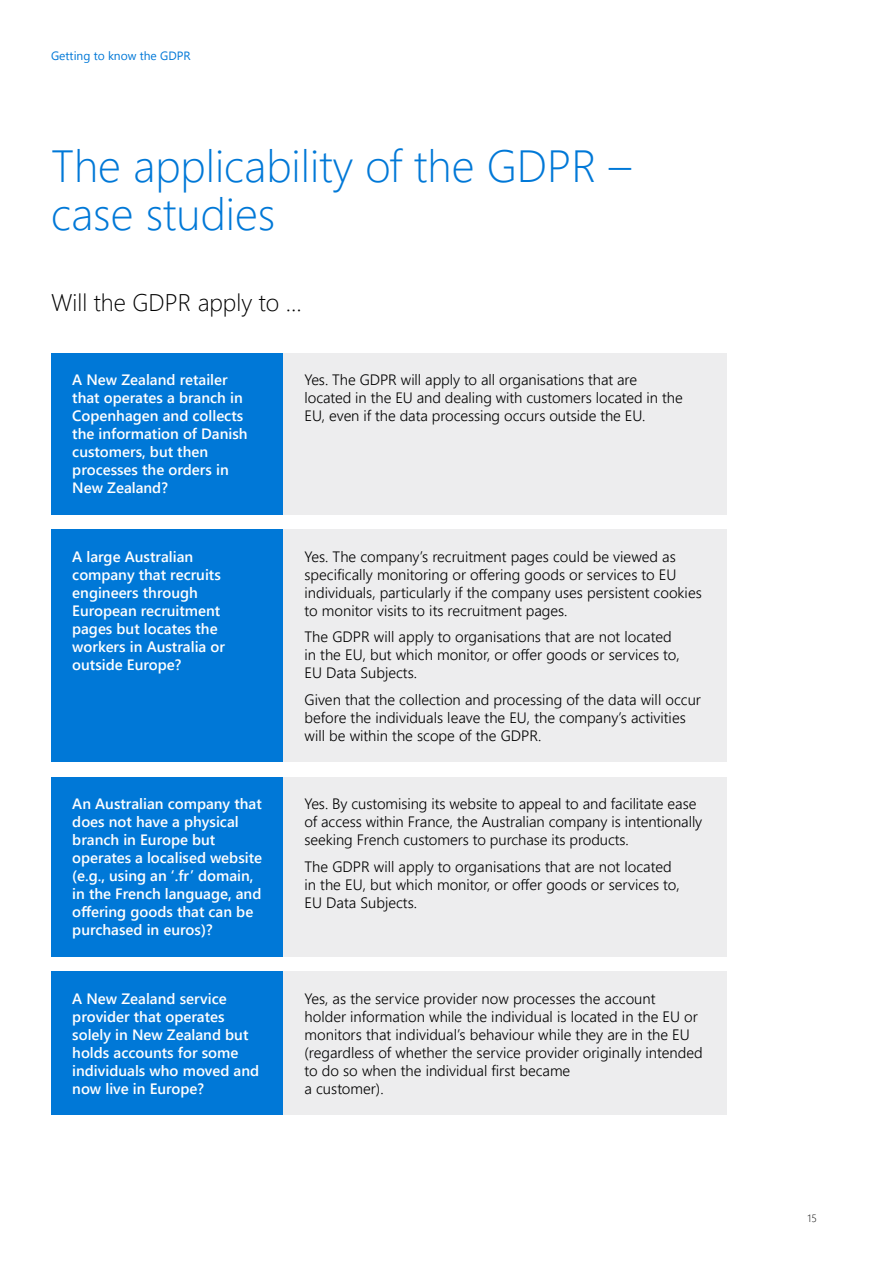
<style>
.page{position:relative;width:893px;height:1263px;background:#fff}
.page>*{position:absolute;margin:0;border:0;box-sizing:border-box;transform-origin:0 0}
.t1{font:300 45px/48px "Segoe UI";color:#0078d7}
.t2{font:300 24px "Segoe UI";color:#000}
.t3{font:300 15px/18px "Segoe UI";color:#000}
.t4{font:600 15px/18px "Segoe UI";color:#fff}
.t5{font:12px "Segoe UI";color:#0078d7}
.t6{font:300 10.5px "Segoe UI";color:#000}
</style>
<div class="page">
<div style="left:51px;top:529px;width:232px;height:233px;background:#0078d7"></div>
<div style="left:51px;top:777px;width:232px;height:179px;background:#0078d7"></div>
<div style="left:51px;top:971px;width:232px;height:144px;background:#0078d7"></div>
<div style="left:51px;top:353px;width:232px;height:161px;background:#0078d7"></div>
<div style="left:283px;top:529px;width:444px;height:233px;background:#ededee"></div>
<div style="left:283px;top:777px;width:444px;height:179px;background:#ededee"></div>
<div style="left:283px;top:971px;width:444px;height:144px;background:#ededee"></div>
<div style="left:283px;top:353px;width:444px;height:161px;background:#ededee"></div>
<p class="t5" style="left:51px;top:46px;width:141px">Getting to know the GDPR</p>
<h1 class="t1" style="left:51px;top:140px;width:582px">The applicability of the GDPR – case studies</h1>
<h2 class="t2" style="left:51px;top:284px;width:252px">Will the GDPR apply to ...</h2>
<p class="t4" style="left:72px;top:370px;width:177px">A New Zealand retailer that operates a branch in<br>Copenhagen and collects the information of Danish customers, but then processes the orders in<br>New Zealand?</p>
<p class="t4" style="left:72px;top:547px;width:154px">A large Australian company that recruits engineers through<br>European recruitment pages but locates the workers in Australia or outside Europe?</p>
<p class="t4" style="left:72px;top:794px;width:191px">An Australian company that does not have a physical branch in Europe but operates a localised website (e.g., using an ‘.fr’ domain, in the French language, and offering goods that can be purchased in euros)?</p>
<p class="t4" style="left:72px;top:989px;width:188px">A New Zealand service provider that operates solely in New Zealand but holds accounts for some individuals who moved and now live in Europe?</p>
<p class="t3" style="left:305px;top:370px;width:380px">Yes. The GDPR will apply to all organisations that are located in the EU and dealing with customers located in the<br>EU, even if the data processing occurs outside the EU.</p>
<p class="t3" style="left:305px;top:547px;width:399px">Yes. The company’s recruitment pages could be viewed as specifically monitoring or offering goods or services to EU individuals, particularly if the company uses persistent cookies to monitor visits to its recruitment pages.</p>
<p class="t3" style="left:305px;top:627px;width:377px">The GDPR will apply to organisations that are not located in the EU, but which monitor, or offer goods or services to,<br>EU Data Subjects.</p>
<p class="t3" style="left:305px;top:690px;width:398px">Given that the collection and processing of the data will occur before the individuals leave the EU, the company’s activities will be within the scope of the GDPR.</p>
<p class="t3" style="left:305px;top:794px;width:399px">Yes. By customising its website to appeal to and facilitate ease of access within France, the Australian company is intentionally seeking French customers to purchase its products.</p>
<p class="t3" style="left:305px;top:857px;width:377px">The GDPR will apply to organisations that are not located in the EU, but which monitor, or offer goods or services to,<br>EU Data Subjects.</p>
<p class="t3" style="left:305px;top:988px;width:400px">Yes, as the service provider now processes the account<br>holder information while the individual is located in the EU or monitors that individual’s behaviour while they are in the EU (regardless of whether the service provider originally intended to do so when the individual first became<br>a customer).</p>
<p class="t6" style="left:808px;top:1211px;width:11px">15</p>
</div>
